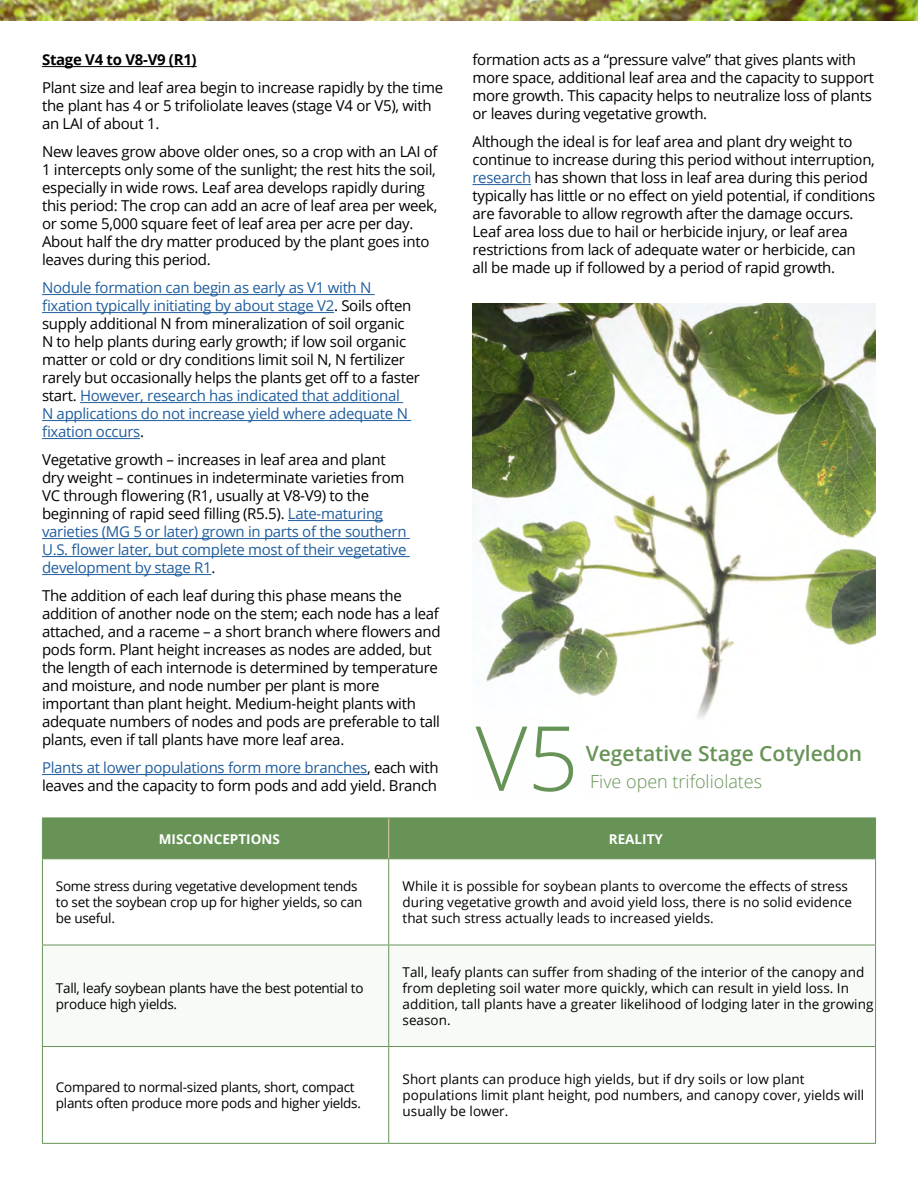
<style>
.page{position:relative;width:918px;height:1188px;background:#fff}
.page>*{position:absolute;margin:0;border:0;box-sizing:border-box;transform-origin:0 0}
.t1{font:300 90px "Open Sans";color:#679357}
.t2{font:600 21px "Open Sans";color:#679357}
.t3{font:300 18px "Open Sans";color:#679357}
.t4{font:15px/18px "Open Sans";letter-spacing:-.02em;color:#000}
.t5{font:700 15px "Open Sans";letter-spacing:-.02em;color:#000}
.t6{font:13.5px/16.2px "Open Sans";color:#000}
.t7{font:13.5px/16.2px "Open Sans";letter-spacing:-.02em;color:#000}
.t8{font:700 13.5px "Open Sans";color:#fff}
.s1{color:#215e9e}
</style>
<div class="page">
<hr style="left:42px;top:66px;width:155px;height:1px;background:#000">
<hr style="left:42px;top:294px;width:333px;height:1px;background:#215e9e">
<hr style="left:42px;top:312px;width:292px;height:1px;background:#215e9e">
<hr style="left:80px;top:402px;width:323px;height:1px;background:#215e9e">
<hr style="left:42px;top:420px;width:369px;height:1px;background:#215e9e">
<hr style="left:42px;top:438px;width:98px;height:1px;background:#215e9e">
<hr style="left:288px;top:520px;width:95px;height:1px;background:#215e9e">
<hr style="left:42px;top:538px;width:368px;height:1px;background:#215e9e">
<hr style="left:42px;top:556px;width:368px;height:1px;background:#215e9e">
<hr style="left:42px;top:574px;width:169px;height:1px;background:#215e9e">
<hr style="left:42px;top:774px;width:325px;height:1px;background:#215e9e">
<hr style="left:472px;top:184px;width:59px;height:1px;background:#215e9e">
<img style="left:472px;top:304px;width:404px;height:415px">
<img style="left:0;top:0;width:918px;height:21px">
<div style="left:43px;top:819px;width:832px;height:39px;background:#679357"></div>
<hr style="left:388px;top:818px;width:1px;height:40px;background:#e2cbac">
<hr style="left:42px;top:818px;width:347px;height:1px;background:#679357">
<hr style="left:42px;top:818px;width:1px;height:40px;background:#679357">
<hr style="left:389px;top:818px;width:487px;height:1px;background:#679357">
<hr style="left:875px;top:818px;width:1px;height:40px;background:#679357">
<hr style="left:42px;top:858px;width:347px;height:1px;background:#679357">
<hr style="left:42px;top:859px;width:1px;height:86px;background:#679357">
<hr style="left:389px;top:858px;width:487px;height:1px;background:#679357">
<hr style="left:388px;top:859px;width:1px;height:86px;background:#679357">
<hr style="left:875px;top:859px;width:1px;height:86px;background:#679357">
<hr style="left:42px;top:945px;width:347px;height:1px;background:#679357">
<hr style="left:42px;top:945px;width:1px;height:101px;background:#679357">
<hr style="left:389px;top:945px;width:487px;height:1px;background:#679357">
<hr style="left:388px;top:945px;width:1px;height:101px;background:#679357">
<hr style="left:875px;top:945px;width:1px;height:101px;background:#679357">
<hr style="left:42px;top:1046px;width:347px;height:1px;background:#679357">
<hr style="left:42px;top:1047px;width:1px;height:96px;background:#679357">
<hr style="left:389px;top:1046px;width:487px;height:1px;background:#679357">
<hr style="left:388px;top:1047px;width:1px;height:96px;background:#679357">
<hr style="left:875px;top:1047px;width:1px;height:96px;background:#679357">
<hr style="left:42px;top:1143px;width:347px;height:1px;background:#679357">
<hr style="left:389px;top:1143px;width:487px;height:1px;background:#679357">
<p class="t5" style="left:42px;top:49px;width:156px">Stage V4 to V8-V9 (R1)</p>
<p class="t4" style="left:42px;top:79px;width:403px">Plant size and leaf area begin to increase rapidly by the time the plant has 4 or 5 trifoliolate leaves (stage V4 or V5), with an LAI of about 1.</p>
<p class="t4" style="left:42px;top:143px;width:397px">New leaves grow above older ones, so a crop with an LAI of 1 intercepts only some of the sunlight; the rest hits the soil, especially in wide rows. Leaf area develops rapidly during this period: The crop can add an acre of leaf area per week, or some 5,000 square feet of leaf area per acre per day.<br>About half the dry matter produced by the plant goes into leaves during this period.</p>
<p class="t4" style="left:42px;top:279px;width:379px"><span class="s1">Nodule formation can begin as early as V1 with N fixation typically initiating by about stage V2</span>. Soils often supply additional N from mineralization of soil organic<br>N to help plants during early growth; if low soil organic matter or cold or dry conditions limit soil N, N fertilizer rarely but occasionally helps the plants get off to a faster start. <span class="s1">However, research has indicated that additional<br>N applications do not increase yield where adequate N fixation occurs</span>.</p>
<p class="t4" style="left:42px;top:451px;width:366px">Vegetative growth – increases in leaf area and plant dry weight – continues in indeterminate varieties from VC through flowering (R1, usually at V8-V9) to the beginning of rapid seed filling (R5.5). <span class="s1">Late-maturing varieties (MG 5 or later) grown in parts of the southern U.S. flower later, but complete most of their vegetative development by stage R1</span>.</p>
<p class="t4" style="left:42px;top:587px;width:400px">The addition of each leaf during this phase means the addition of another node on the stem; each node has a leaf attached, and a raceme – a short branch where flowers and pods form. Plant height increases as nodes are added, but the length of each internode is determined by temperature and moisture, and node number per plant is more important than plant height. Medium-height plants with adequate numbers of nodes and pods are preferable to tall plants, even if tall plants have more leaf area.</p>
<p class="t4" style="left:42px;top:759px;width:398px"><span class="s1">Plants at lower populations form more branches</span>, each with leaves and the capacity to form pods and add yield. Branch</p>
<p class="t4" style="left:472px;top:51px;width:403px">formation acts as a “pressure valve” that gives plants with more space, additional leaf area and the capacity to support more growth. This capacity helps to neutralize loss of plants or leaves during vegetative growth.</p>
<p class="t4" style="left:472px;top:133px;width:404px">Although the ideal is for leaf area and plant dry weight to continue to increase during this period without interruption, <span class="s1">research</span> has shown that loss in leaf area during this period typically has little or no effect on yield potential, if conditions are favorable to allow regrowth after the damage occurs.<br>Leaf area loss due to hail or herbicide injury, or leaf area restrictions from lack of adequate water or herbicide, can<br>all be made up if followed by a period of rapid growth.</p>
<h1 class="t1" style="left:476px;top:697px;width:105px">V5</h1>
<h2 class="t2" style="left:586px;top:739px;width:278px">Vegetative Stage Cotyledon</h2>
<p class="t3" style="left:590px;top:770px;width:174px">Five open trifoliolates</p>
<p class="t8" style="left:159px;top:829px;width:123px">MISCONCEPTIONS</p>
<p class="t8" style="left:609px;top:829px;width:56px">REALITY</p>
<p class="t7" style="left:56px;top:878px;width:308px">Some stress during vegetative development tends to set the soybean crop up for higher yields, so can be useful.</p>
<p class="t6" style="left:403px;top:878px;width:451px">While it is possible for soybean plants to overcome the effects of stress during vegetative growth and avoid yield loss, there is no solid evidence that such stress actually leads to increased yields.</p>
<p class="t7" style="left:56px;top:979px;width:309px">Tall, leafy soybean plants have the best potential to produce high yields.</p>
<p class="t6" style="left:403px;top:963px;width:472px">Tall, leafy plants can suffer from shading of the interior of the canopy and from depleting soil water more quickly, which can result in yield loss. In addition, tall plants have a greater likelihood of lodging later in the growing season.</p>
<p class="t7" style="left:56px;top:1079px;width:307px">Compared to normal-sized plants, short, compact plants often produce more pods and higher yields.</p>
<p class="t6" style="left:403px;top:1071px;width:463px">Short plants can produce high yields, but if dry soils or low plant populations limit plant height, pod numbers, and canopy cover, yields will usually be lower.</p>
</div>
